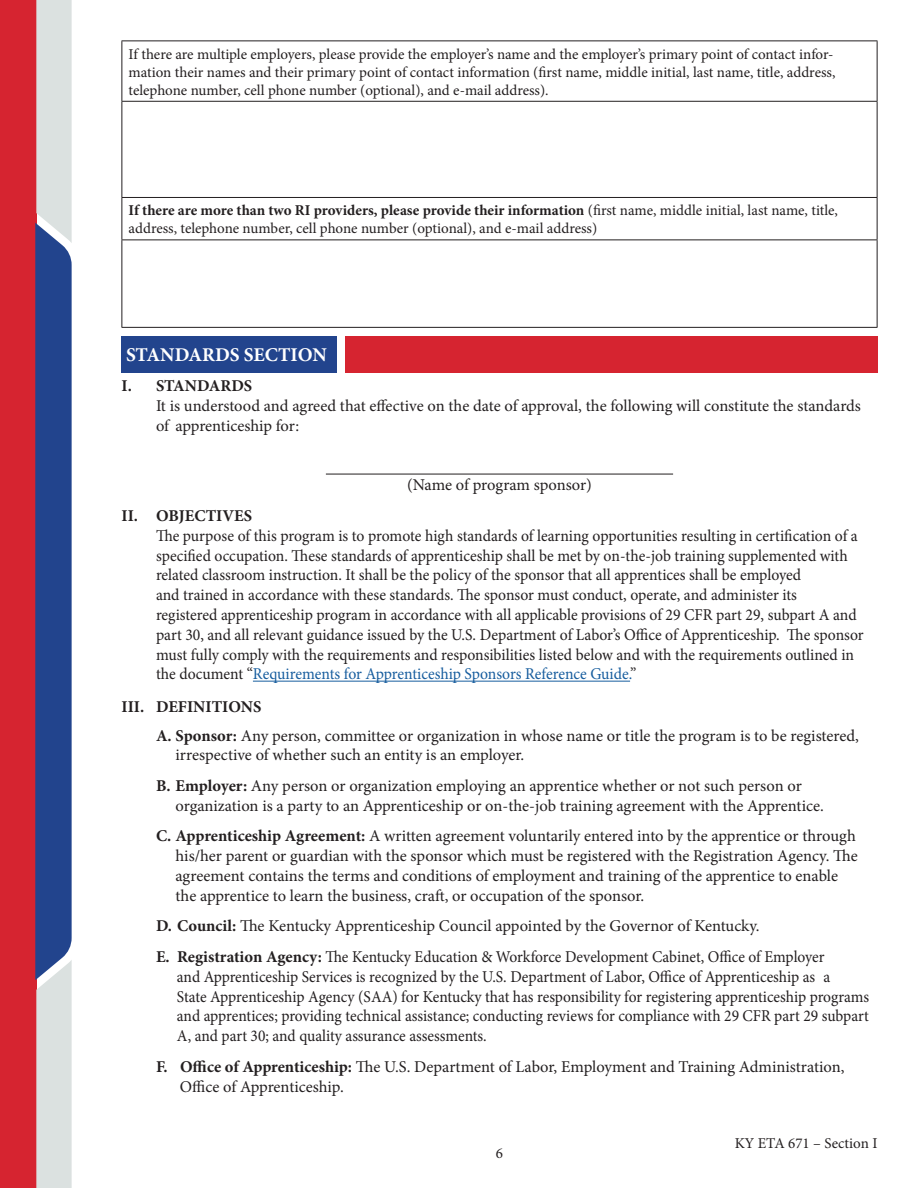
<style>
.page{position:relative;width:918px;height:1188px;background:#fff}
.page>*{position:absolute;margin:0;border:0;box-sizing:border-box;transform-origin:0 0}
.t1{font:700 19.5px "Minion Pro";color:#fff}
.t2{font:16.5px/19.8px "Minion Pro";letter-spacing:-.005em;color:#231f20}
.t3{font:16.5px/19.8px "Minion Pro";letter-spacing:-.005em;color:#231f20;scale:.95 1}
.t4{font:16.5px/19.8px "Minion Pro";letter-spacing:-.005em;color:#231f20;scale:.94 1}
.t5{font:700 16.5px "Minion Pro";color:#231f20}
.t6{font:15px/18px "Minion Pro";letter-spacing:-.005em;color:#231f20;text-align:justify}
.s1{font-weight:700}
.s2{color:#175d9e}
</style>
<div class="page">
<div style="left:0;top:0;width:36px;height:1188px;background:#d62430"></div>
<svg style="left:35px;top:0;width:37px;height:1188px;background:#6c80ab"></svg>
<hr style="left:253px;top:681px;width:377px;height:1px;background:#175d9e">
<hr style="left:326px;top:474px;width:347px;height:1px;background:#231f20">
<div style="left:122px;top:336px;width:216px;height:37px;background:#22448d"></div>
<div style="left:345px;top:336px;width:533px;height:37px;background:#d62430"></div>
<hr style="left:122px;top:40px;width:756px;height:1px;background:#231f20">
<hr style="left:122px;top:41px;width:1px;height:60px;background:#231f20">
<hr style="left:877px;top:41px;width:1px;height:60px;background:#231f20">
<hr style="left:122px;top:101px;width:756px;height:1px;background:#231f20">
<hr style="left:122px;top:102px;width:1px;height:95px;background:#231f20">
<hr style="left:877px;top:102px;width:1px;height:95px;background:#231f20">
<hr style="left:122px;top:197px;width:756px;height:1px;background:#231f20">
<hr style="left:122px;top:198px;width:1px;height:42px;background:#231f20">
<hr style="left:877px;top:198px;width:1px;height:42px;background:#231f20">
<hr style="left:122px;top:240px;width:756px;height:1px;background:#231f20">
<hr style="left:122px;top:240px;width:1px;height:87px;background:#231f20">
<hr style="left:877px;top:240px;width:1px;height:87px;background:#231f20">
<hr style="left:122px;top:327px;width:756px;height:1px;background:#231f20">
<p class="t6" style="left:129px;top:45px;width:708px">If there are multiple employers, please provide the employer’s name and the employer’s primary point of contact infor&shy;mation their names and their primary point of contact information (first name, middle initial, last name, title, address, telephone number, cell phone number (optional), and e-mail address).</p>
<p class="t6" style="left:129px;top:201px;width:711px"><span class="s1">If there are more than two RI providers, please provide their information</span> (first name, middle initial, last name, title, address, telephone number, cell phone number (optional), and e-mail address)</p>
<p class="t1" style="left:126px;top:341px;width:202px">STANDARDS SECTION</p>
<p class="t5" style="left:122px;top:375px;width:132px">I. STANDARDS</p>
<p class="t2" style="left:156px;top:396px;width:707px">It is understood and agreed that effective on the date of approval, the following will constitute the standards of apprenticeship for:</p>
<p class="t2" style="left:407px;top:475px;width:186px">(Name of program sponsor)</p>
<p class="t5" style="left:122px;top:504px;width:132px">II. OBJECTIVES</p>
<p class="t3" style="left:156px;top:526px;width:746px">The purpose of this program is to promote high standards of learning opportunities resulting in certification of a specified occupation. These standards of apprenticeship shall be met by on-the-job training supplemented with related classroom instruction. It shall be the policy of the sponsor that all apprentices shall be employed<br>and trained in accordance with these standards. The sponsor must conduct, operate, and administer its<br>registered apprenticeship program in accordance with all applicable provisions of 29 CFR part 29, subpart A and part 30, and all relevant guidance issued by the U.S. Department of Labor’s Office of Apprenticeship. The sponsor must fully comply with the requirements and responsibilities listed below and with the requirements outlined in the document “<span class="s2">Requirements for Apprenticeship Sponsors Reference Guide.</span>”</p>
<p class="t5" style="left:122px;top:695px;width:141px">III. DEFINITIONS</p>
<p class="t2" style="left:176px;top:726px;width:685px;text-indent:-20px"><span class="s1">A. Sponsor:</span> Any person, committee or organization in whose name or title the program is to be registered, irrespective of whether such an entity is an employer.</p>
<p class="t2" style="left:176px;top:776px;width:650px;text-indent:-20px"><span class="s1">B. Employer:</span> Any person or organization employing an apprentice whether or not such person or organization is a party to an Apprenticeship or on-the-job training agreement with the Apprentice.</p>
<p class="t2" style="left:176px;top:826px;width:684px;text-indent:-20px"><span class="s1">C. Apprenticeship Agreement:</span> A written agreement voluntarily entered into by the apprentice or through his/her parent or guardian with the sponsor which must be registered with the Registration Agency. The agreement contains the terms and conditions of employment and training of the apprentice to enable the apprentice to learn the business, craft, or occupation of the sponsor.</p>
<p class="t2" style="left:156px;top:916px;width:605px"><span class="s1">D. Council:</span> The Kentucky Apprenticeship Council appointed by the Governor of Kentucky.</p>
<p class="t4" style="left:177px;top:947px;width:738px;text-indent:-21px"><span class="s1">E. Registration Agency:</span> The Kentucky Education &amp; Workforce Development Cabinet, Office of Employer<br>and Apprenticeship Services is recognized by the U.S. Department of Labor, Office of Apprenticeship as a<br>State Apprenticeship Agency (SAA) for Kentucky that has responsibility for registering apprenticeship programs and apprentices; providing technical assistance; conducting reviews for compliance with 29 CFR part 29 subpart A, and part 30; and quality assurance assessments.</p>
<p class="t2" style="left:180px;top:1057px;width:666px;text-indent:-24px"><span class="s1">F. Office of Apprenticeship:</span> The U.S. Department of Labor, Employment and Training Administration,<br>Office of Apprenticeship.</p>
<p class="t6" style="left:496px;top:1145px;width:9px">6</p>
<p class="t6" style="left:735px;top:1134px;width:144px">KY ETA 671 – Section I</p>
</div>
